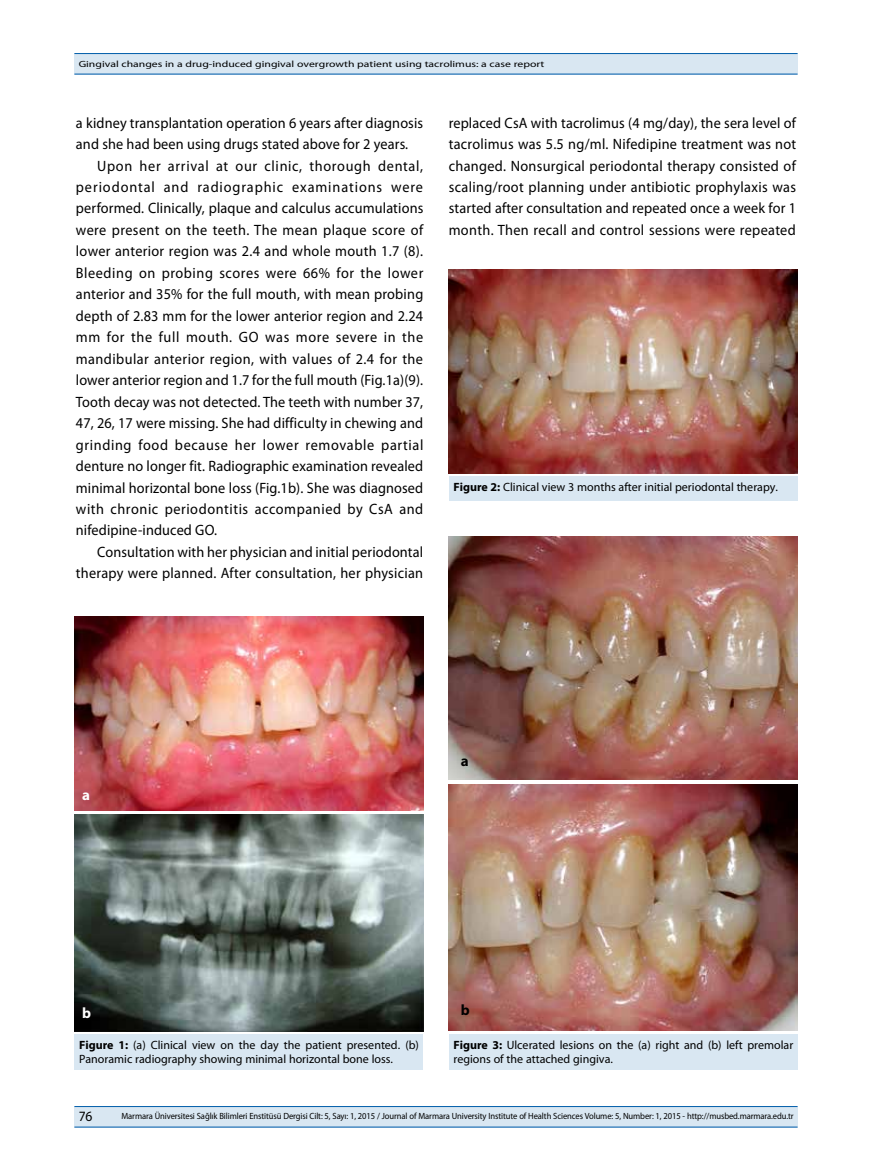
<style>
.page{position:relative;width:872px;height:1170px;background:#fff}
.page>*{position:absolute;margin:0;border:0;box-sizing:border-box;transform-origin:0 0}
.t1{font:15px/21.5px "Myriad Pro";letter-spacing:.015em;color:#000;text-align:justify;scale:.95 1}
.t2{font:15px "Myriad Pro";letter-spacing:.04em;color:#000;scale:.95 1}
.t3{font:15px "Myriad Pro";letter-spacing:.045em;color:#000;scale:.95 1}
.t4{font:15px "Myriad Pro";letter-spacing:.065em;color:#000;scale:.95 1}
.t5{font:15px "Myriad Pro";letter-spacing:.05em;color:#000;scale:.95 1}
.t6{font:700 15px "Myriad Pro";color:#fff}
.t7{font:700 15px "Myriad Pro";color:#000}
.t8{font:14.25px "Myriad Pro";color:#000;scale:.95 1}
.t9{font:12px/13.5px "Myriad Pro";color:#000}
.t10{font:9px "Myriad Pro";letter-spacing:-.01em;color:#000;scale:.95 1}
.t11{font:9px "Myriad Pro";letter-spacing:-.01em;color:#000;scale:1.3 1}
.s1{font-weight:700}
</style>
<div class="page">
<div style="left:74px;top:53px;width:723px;height:21px;background:#d9e7f2"></div>
<hr style="left:74px;top:74px;width:723px;height:1px;background:#005daa">
<hr style="left:74px;top:53px;width:723px;height:1px;background:#005daa">
<div style="left:74px;top:1106px;width:723px;height:21px;background:#d9e7f2"></div>
<hr style="left:74px;top:1126px;width:723px;height:1px;background:#005daa">
<hr style="left:74px;top:1106px;width:723px;height:1px;background:#005daa">
<div style="left:449px;top:476px;width:348px;height:25px;background:#d9e7f2"></div>
<img style="left:449px;top:269px;width:348px;height:204px">
<div style="left:74px;top:1033px;width:349px;height:36px;background:#d9e7f2"></div>
<img style="left:74px;top:617px;width:349px;height:193px">
<img style="left:74px;top:814px;width:349px;height:216px">
<div style="left:449px;top:1033px;width:348px;height:36px;background:#d9e7f2"></div>
<img style="left:449px;top:536px;width:348px;height:243px">
<img style="left:449px;top:784px;width:348px;height:246px">
<p class="t11" style="left:79px;top:59px;width:359px">Gingival changes in a drug-induced gingival overgrowth patient using tacrolimus: a case report</p>
<p class="t1" style="left:76px;top:112px;width:367px">a kidney transplantation operation 6 years after diagnosis</p>
<p class="t1" style="left:76px;top:133px;width:351px">and she had been using drugs stated above for 2 years.</p>
<p class="t5" style="left:97px;top:156px;width:344px">Upon her arrival at our clinic, thorough dental,</p>
<p class="t4" style="left:76px;top:178px;width:367px">periodontal and radiographic examinations were</p>
<p class="t1" style="left:76px;top:197px;width:367px">performed. Clinically, plaque and calculus accumulations</p>
<p class="t1" style="left:76px;top:219px;width:367px">were present on the teeth. The mean plaque score of</p>
<p class="t1" style="left:76px;top:240px;width:367px">lower anterior region was 2.4 and whole mouth 1.7 (8).</p>
<p class="t2" style="left:76px;top:263px;width:367px">Bleeding on probing scores were 66% for the lower</p>
<p class="t1" style="left:76px;top:283px;width:367px">anterior and 35% for the full mouth, with mean probing</p>
<p class="t1" style="left:76px;top:305px;width:367px">depth of 2.83 mm for the lower anterior region and 2.24</p>
<p class="t3" style="left:76px;top:328px;width:367px">mm for the full mouth. GO was more severe in the</p>
<p class="t1" style="left:76px;top:348px;width:367px">mandibular anterior region, with values of 2.4 for the</p>
<p class="t1" style="left:76px;top:369px;width:367px">lower anterior region and 1.7 for the full mouth (Fig.1a)(9).</p>
<p class="t1" style="left:76px;top:390px;width:367px">Tooth decay was not detected. The teeth with number 37,</p>
<p class="t1" style="left:76px;top:412px;width:367px">47, 26, 17 were missing. She had difficulty in chewing and</p>
<p class="t3" style="left:76px;top:435px;width:367px">grinding food because her lower removable partial</p>
<p class="t1" style="left:76px;top:455px;width:367px">denture no longer fit. Radiographic examination revealed</p>
<p class="t1" style="left:76px;top:476px;width:367px">minimal horizontal bone loss (Fig.1b). She was diagnosed</p>
<p class="t2" style="left:76px;top:499px;width:367px">with chronic periodontitis accompanied by CsA and</p>
<p class="t1" style="left:76px;top:519px;width:150px">nifedipine-induced GO.</p>
<p class="t1" style="left:97px;top:541px;width:345px">Consultation with her physician and initial periodontal</p>
<p class="t1" style="left:76px;top:562px;width:367px">therapy were planned. After consultation, her physician</p>
<p class="t1" style="left:449px;top:112px;width:367px">replaced CsA with tacrolimus (4 mg/day), the sera level of tacrolimus was 5.5 ng/ml. Nifedipine treatment was not changed. Nonsurgical periodontal therapy consisted of scaling/root planning under antibiotic prophylaxis was started after consultation and repeated once a week for 1 month. Then recall and control sessions were repeated</p>
<p class="t9" style="left:453px;top:480px;width:326px"><span class="s1">Figure 2:</span> Clinical view 3 months after initial periodontal therapy.</p>
<p class="t6" style="left:82px;top:784px;width:9px">a</p>
<p class="t7" style="left:461px;top:751px;width:9px">a</p>
<p class="t6" style="left:82px;top:1003px;width:10px">b</p>
<p class="t9" style="left:79px;top:1037px;width:341px"><span class="s1">Figure 1:</span> (a) Clinical view on the day the patient presented. (b)<br>Panoramic radiography showing minimal horizontal bone loss.</p>
<p class="t7" style="left:461px;top:1000px;width:10px">b</p>
<p class="t9" style="left:453px;top:1037px;width:341px"><span class="s1">Figure 3:</span> Ulcerated lesions on the (a) right and (b) left premolar regions of the attached gingiva.</p>
<p class="t8" style="left:79px;top:1107px;width:16px">76</p>
<p class="t10" style="left:121px;top:1110px;width:709px">Marmara Üniversitesi Sağlık Bilimleri Enstitüsü Dergisi Cilt: 5, Sayı: 1, 2015 / Journal of Marmara University Institute of Health Sciences Volume: 5, Number: 1, 2015 - http://musbed.marmara.edu.tr</p>
</div>
